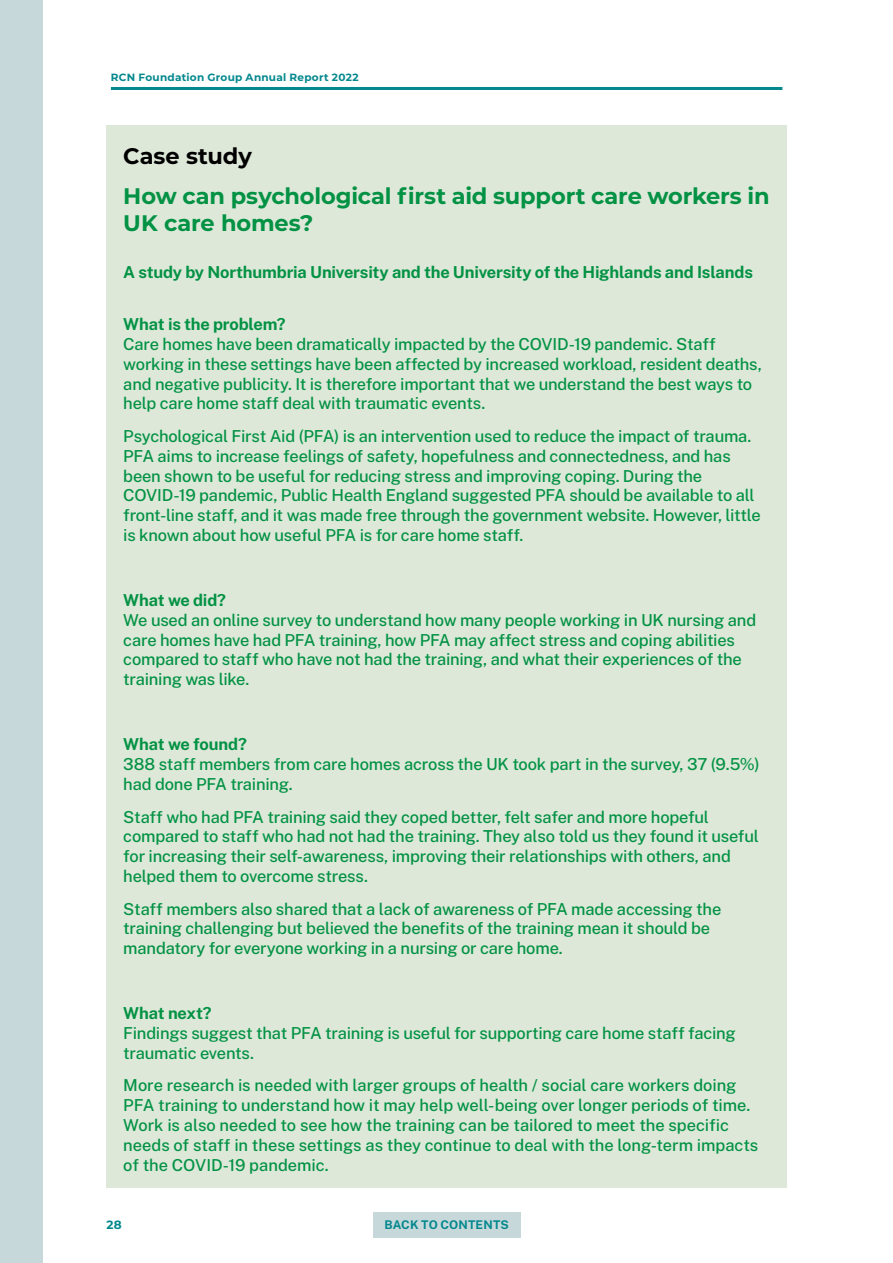
<style>
.page{position:relative;width:893px;height:1263px;background:#fff}
.page>*{position:absolute;margin:0;border:0;box-sizing:border-box;transform-origin:0 0}
.t1{font:700 22.5px/27px "Montserrat";letter-spacing:-.005em;color:#039244}
.t2{font:700 22.5px "Montserrat";color:#000}
.t3{font:500 16.5px/19.8px "Public Sans";letter-spacing:-.015em;color:#039244}
.t4{font:700 16.5px "Public Sans";letter-spacing:-.01em;color:#039244}
.t5{font:700 12px "Public Sans";letter-spacing:.015em;color:#03888d}
.t6{font:700 12px "Montserrat";color:#03888d}
.t7{font:700 10.5px "Montserrat";letter-spacing:.025em;color:#03888d}
</style>
<div class="page">
<div style="left:0;top:0;width:43px;height:1263px;background:#c7d8db"></div>
<hr style="left:111px;top:87px;width:671px;height:3px;background:#03888d">
<div style="left:373px;top:1212px;width:147px;height:26px;background:#c7d8db"></div>
<div style="left:106px;top:125px;width:681px;height:1063px;background:#dde8d9"></div>
<p class="t7" style="left:111px;top:70px;width:249px">RCN Foundation Group Annual Report 2022</p>
<h1 class="t2" style="left:123px;top:140px;width:130px">Case study</h1>
<h1 class="t1" style="left:123px;top:181px;width:648px">How can psychological first aid support care workers in<br>UK care homes?</h1>
<p class="t4" style="left:123px;top:260px;width:631px">A study by Northumbria University and the University of the Highlands and Islands</p>
<p class="t4" style="left:123px;top:312px;width:164px">What is the problem?</p>
<p class="t3" style="left:123px;top:333px;width:640px">Care homes have been dramatically impacted by the COVID-19 pandemic. Staff working in these settings have been affected by increased workload, resident deaths, and negative publicity. It is therefore important that we understand the best ways to help care home staff deal with traumatic events.</p>
<p class="t3" style="left:123px;top:425px;width:639px">Psychological First Aid (PFA) is an intervention used to reduce the impact of trauma.<br>PFA aims to increase feelings of safety, hopefulness and connectedness, and has been shown to be useful for reducing stress and improving coping. During the COVID-19 pandemic, Public Health England suggested PFA should be available to all front-line staff, and it was made free through the government website. However, little is known about how useful PFA is for care home staff.</p>
<p class="t4" style="left:123px;top:588px;width:104px">What we did?</p>
<p class="t3" style="left:123px;top:609px;width:634px">We used an online survey to understand how many people working in UK nursing and care homes have had PFA training, how PFA may affect stress and coping abilities compared to staff who have not had the training, and what their experiences of the training was like.</p>
<p class="t4" style="left:123px;top:732px;width:125px">What we found?</p>
<p class="t3" style="left:123px;top:753px;width:638px">388 staff members from care homes across the UK took part in the survey, 37 (9.5%) had done PFA training.</p>
<p class="t3" style="left:123px;top:806px;width:637px">Staff who had PFA training said they coped better, felt safer and more hopeful compared to staff who had not had the training. They also told us they found it useful for increasing their self-awareness, improving their relationships with others, and helped them to overcome stress.</p>
<p class="t3" style="left:123px;top:898px;width:600px">Staff members also shared that a lack of awareness of PFA made accessing the training challenging but believed the benefits of the training mean it should be mandatory for everyone working in a nursing or care home.</p>
<p class="t4" style="left:123px;top:1001px;width:90px">What next?</p>
<p class="t3" style="left:123px;top:1022px;width:614px">Findings suggest that PFA training is useful for supporting care home staff facing traumatic events.</p>
<p class="t3" style="left:123px;top:1074px;width:637px">More research is needed with larger groups of health / social care workers doing PFA training to understand how it may help well-being over longer periods of time.<br>Work is also needed to see how the training can be tailored to meet the specific needs of staff in these settings as they continue to deal with the long-term impacts of the COVID-19 pandemic.</p>
<p class="t6" style="left:106px;top:1216px;width:17px">28</p>
<p class="t5" style="left:384px;top:1216px;width:126px">BACK TO CONTENTS</p>
</div>
